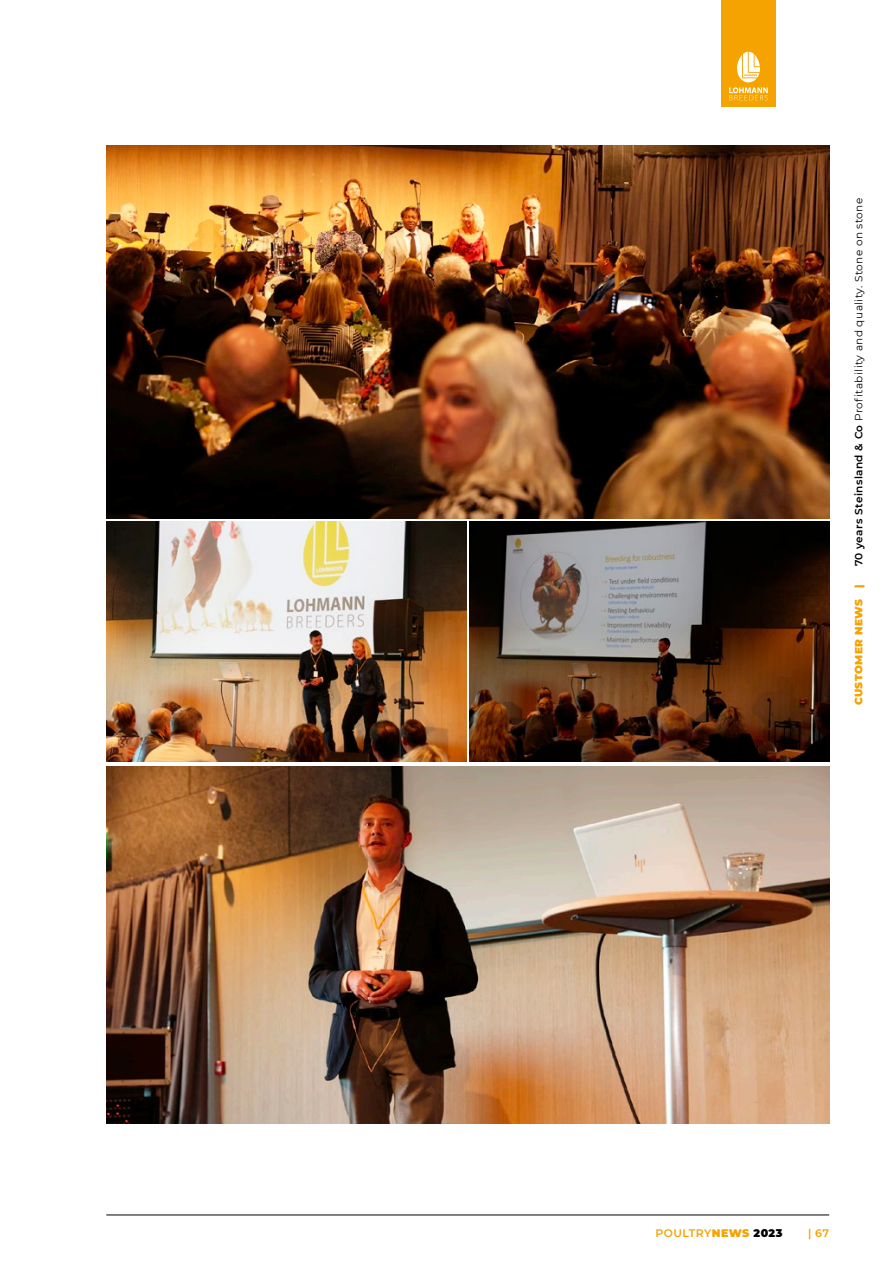
<style>
.page{position:relative;width:893px;height:1263px;background:#fff}
.page>*{position:absolute;margin:0;border:0;box-sizing:border-box;transform-origin:0 0}
.t1{font:600 10.95px "Montserrat";letter-spacing:.04em;color:#f5a300}
.t2{font:10.5px "Montserrat";letter-spacing:.04em;color:#000}
.t3{font:900 10.5px "Montserrat";letter-spacing:.035em;color:#f5a300}
.s1{font-weight:600}
.s2{font-weight:900}
.s3{font-weight:900;color:#000}
</style>
<div class="page">
<img style="left:106px;top:145px;width:723px;height:373px">
<img style="left:106px;top:522px;width:360px;height:240px">
<img style="left:106px;top:766px;width:723px;height:358px">
<img style="left:469px;top:522px;width:360px;height:240px">
<hr style="left:106px;top:1215px;width:723px;height:1px;background:#000">
<div style="left:721px;top:0;width:54px;height:106px;background:#f5a300"></div>
<svg style="left:729px;top:52px;width:39px;height:48px"></svg>
<p class="t2" style="left:852px;top:566px;width:370px;rotate:-90deg"><span class="s1">70 years Steinsland &amp; Co</span> Profitability and quality. Stone on stone</p>
<p class="t3" style="left:851px;top:705px;width:122px;rotate:-90deg">CUSTOMER NEWS |</p>
<p class="t1" style="left:655px;top:1225px;width:128px">POULTRY<span class="s2">NEWS</span> <span class="s3">2023</span></p>
<p class="t1" style="left:808px;top:1225px;width:23px">| 67</p>
</div>
